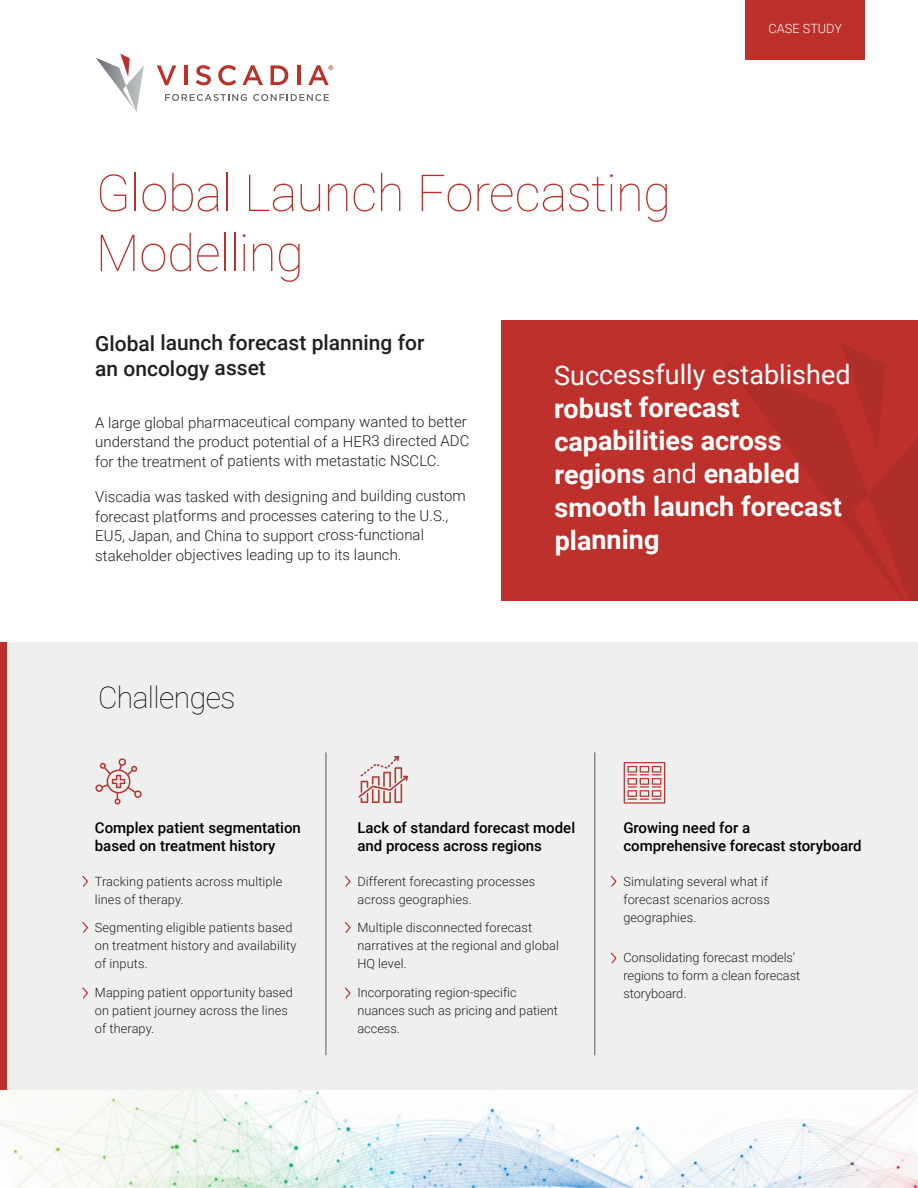
<style>
.page{position:relative;width:918px;height:1188px;background:#fff}
.page>*{position:absolute;margin:0;border:0;box-sizing:border-box;transform-origin:0 0}
.t1{font:100 51px/60px "Roboto";letter-spacing:-.01em;color:#bd2f2b}
.t2{font:100 30px "Roboto";letter-spacing:-.015em;color:#000}
.t3{font:700 27px/33px "Roboto";letter-spacing:-.005em;color:#fff}
.t4{font:27px "Roboto";letter-spacing:-.005em;color:#fff}
.t5{font:500 21px/25.5px "Roboto";letter-spacing:-.005em;color:#231f20}
.t6{font:300 15px/19.5px "Roboto";letter-spacing:-.005em;color:#231f20}
.t7{font:500 15px/18px "Roboto";color:#000}
.t8{font:300 12.75px/18px "Roboto";letter-spacing:.01em;color:#231f20}
.t9{font:300 12.75px "Roboto";color:#fff}
.s1{font-weight:400}
</style>
<div class="page">
<div style="left:501px;top:320px;width:417px;height:281px;background:#bd302b"></div>
<svg style="left:725px;top:362px;width:193px;height:239px"></svg>
<svg style="left:840px;top:343px;width:45px;height:110px"></svg>
<img style="left:0;top:1089px;width:918px;height:99px">
<div style="left:746px;top:0;width:119px;height:60px;background:#bd302a"></div>
<svg style="left:165px;top:94px;width:82px;height:7px"></svg>
<svg style="left:253px;top:94px;width:76px;height:7px"></svg>
<svg style="left:157px;top:65px;width:19px;height:20px"></svg>
<hr style="left:184px;top:65px;width:3px;height:20px;background:#bb322a">
<svg style="left:196px;top:65px;width:15px;height:20px"></svg>
<svg style="left:218px;top:65px;width:18px;height:20px"></svg>
<svg style="left:242px;top:65px;width:21px;height:20px"></svg>
<svg style="left:271px;top:65px;width:17px;height:20px"></svg>
<hr style="left:297px;top:65px;width:3px;height:20px;background:#bb322a">
<svg style="left:308px;top:65px;width:25px;height:20px"></svg>
<svg style="left:96px;top:54px;width:48px;height:58px"></svg>
<div style="left:0;top:642px;width:918px;height:447px;background:#efefef"></div>
<div style="left:0;top:642px;width:6px;height:447px;background:#bd302b"></div>
<svg style="left:82px;top:875px;width:6px;height:12px"></svg>
<svg style="left:82px;top:922px;width:6px;height:11px"></svg>
<svg style="left:82px;top:987px;width:6px;height:12px"></svg>
<svg style="left:344px;top:875px;width:7px;height:12px"></svg>
<svg style="left:344px;top:922px;width:7px;height:11px"></svg>
<svg style="left:344px;top:987px;width:7px;height:12px"></svg>
<svg style="left:610px;top:875px;width:7px;height:12px"></svg>
<svg style="left:610px;top:952px;width:7px;height:12px"></svg>
<svg style="left:95px;top:758px;width:47px;height:47px"></svg>
<svg style="left:358px;top:756px;width:50px;height:47px"></svg>
<svg style="left:624px;top:762px;width:41px;height:42px"></svg>
<h1 class="t1" style="left:96px;top:161px;width:577px">Global Launch Forecasting<br>Modelling</h1>
<p class="t9" style="left:769px;top:20px;width:75px">CASE STUDY</p>
<h3 class="t5" style="left:95px;top:329px;width:331px">Global launch forecast planning for an oncology asset</h3>
<p class="t6" style="left:95px;top:412px;width:376px">A large global pharmaceutical company wanted to better understand the product potential of a HER3 directed ADC for the treatment of patients with metastatic NSCLC.</p>
<p class="t6" style="left:95px;top:486px;width:372px">Viscadia was tasked with designing and building custom forecast platforms and processes catering to the U.S., EU5, Japan, and China to support cross-functional stakeholder objectives leading up to its launch.</p>
<h2 class="t2" style="left:98px;top:676px;width:139px">Challenges</h2>
<h3 class="t4" style="left:554px;top:356px;width:298px">Successfully established</h3>
<h3 class="t3" style="left:554px;top:390px;width:289px">robust forecast capabilities across regions <span class="s1">and</span> enabled smooth launch forecast planning</h3>
<p class="t7" style="left:95px;top:819px;width:208px">Complex patient segmentation based on treatment history</p>
<p class="t8" style="left:95px;top:872px;width:189px">Tracking patients across multiple lines of therapy.</p>
<p class="t8" style="left:95px;top:918px;width:203px">Segmenting eligible patients based on treatment history and availability of inputs.</p>
<p class="t8" style="left:95px;top:983px;width:200px">Mapping patient opportunity based on patient journey across the lines of therapy.</p>
<p class="t7" style="left:357px;top:819px;width:219px">Lack of standard forecast model and process across regions</p>
<p class="t8" style="left:357px;top:872px;width:179px">Different forecasting processes across geographies.</p>
<p class="t8" style="left:357px;top:918px;width:203px">Multiple disconnected forecast narratives at the regional and global<br>HQ level.</p>
<p class="t8" style="left:357px;top:983px;width:202px">Incorporating region-specific nuances such as pricing and patient access.</p>
<p class="t7" style="left:623px;top:819px;width:240px">Growing need for a<br>comprehensive forecast storyboard</p>
<p class="t8" style="left:623px;top:872px;width:148px;text-align:justify">Simulating several what if forecast scenarios across geographies.</p>
<p class="t8" style="left:623px;top:948px;width:178px">Consolidating forecast models’ regions to form a clean forecast storyboard.</p>
</div>
